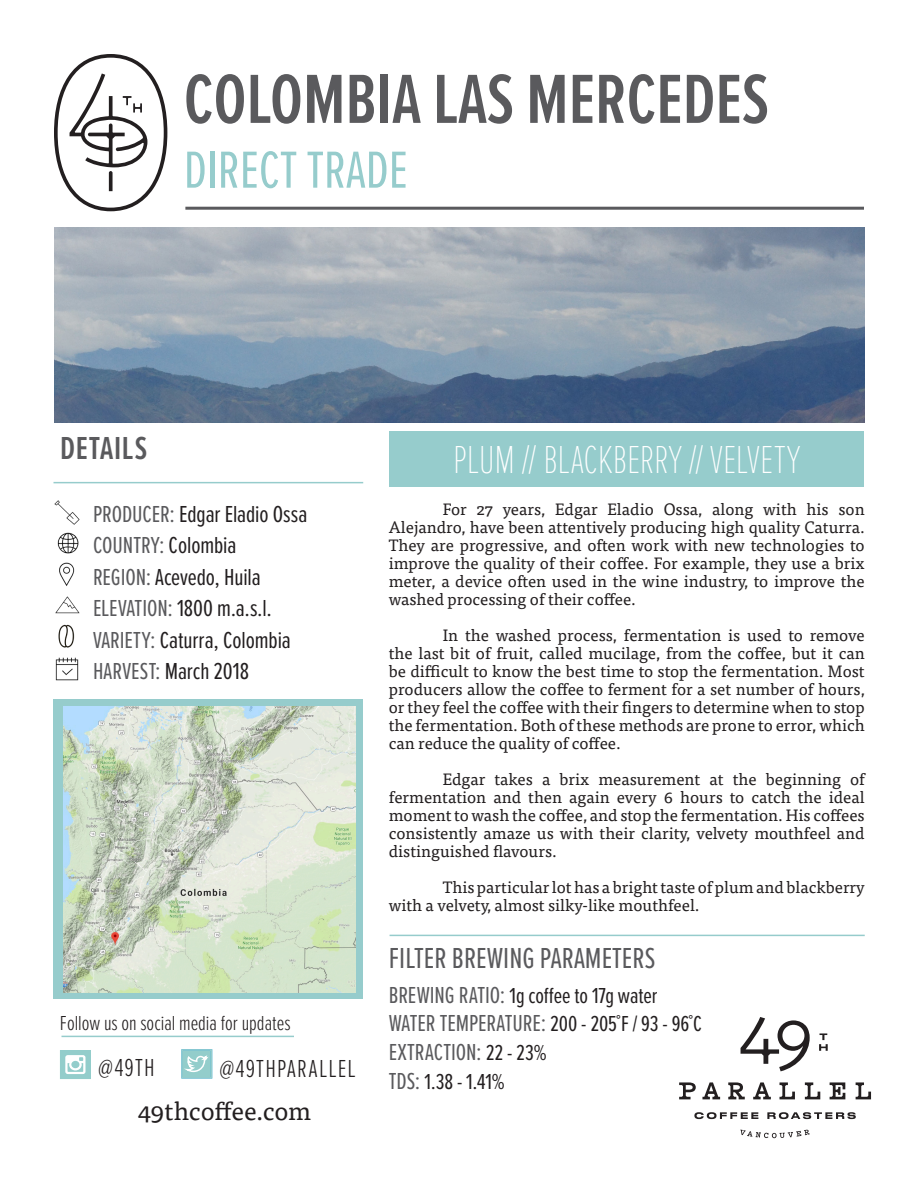
<style>
.page{position:relative;width:918px;height:1188px;background:#fff}
.page>*{position:absolute;margin:0;border:0;box-sizing:border-box;transform-origin:0 0}
.t1{font:600 72px "Proxima Nova Ex Cn";color:#5a5a5d}
.t2{font:54px "Proxima Nova Ex Cn";color:#96cccc}
.t3{font:100 40.5px "Proxima Nova Ex Cn";letter-spacing:-.01em;color:#fff}
.t4{font:600 33px "Proxima Nova Ex Cn";letter-spacing:.025em;color:#5a5a5d}
.t5{font:30px "Proxima Nova Ex Cn";color:#5a5a5d}
.t6{font:300 25.5px "Proxima Nova Ex Cn";letter-spacing:.05em;color:#231f20}
.t7{font:25.5px "Tisa Pro";letter-spacing:-.005em;color:#231f20}
.t8{font:24px "Proxima Nova Ex Cn";letter-spacing:-.005em;color:#231f20}
.t9{font:24px "Proxima Nova Ex Cn";letter-spacing:-.005em;color:#5a5a5d}
.t10{font:22.5px "Proxima Nova Ex Cn";letter-spacing:-.005em;color:#231f20}
.t11{font:300 21px "Proxima Nova Ex Cn";color:#231f20}
.t12{font:16.5px/18px "Tisa Pro";color:#231f20;text-align:justify}
.s1{color:#5a5a5d}
.s2{color:#231f20}
.s3{font-size:24px;color:#5a5a5d}
.s4{font-size:22.5px;color:#231f20}
</style>
<div class="page">
<div style="left:54px;top:699px;width:309px;height:300px;background:#96cccc"></div>
<svg style="left:54px;top:54px;width:113px;height:157px"></svg>
<svg style="left:694px;top:1112px;width:64px;height:7px"></svg>
<svg style="left:767px;top:1112px;width:89px;height:7px"></svg>
<svg style="left:741px;top:1017px;width:69px;height:54px"></svg>
<svg style="left:819px;top:1033px;width:9px;height:18px"></svg>
<svg style="left:740px;top:1130px;width:70px;height:8px"></svg>
<svg style="left:680px;top:1082px;width:16px;height:17px"></svg>
<svg style="left:702px;top:1082px;width:18px;height:17px"></svg>
<svg style="left:728px;top:1082px;width:17px;height:17px"></svg>
<svg style="left:753px;top:1082px;width:18px;height:17px"></svg>
<svg style="left:780px;top:1082px;width:15px;height:17px"></svg>
<svg style="left:805px;top:1082px;width:15px;height:17px"></svg>
<svg style="left:830px;top:1082px;width:15px;height:17px"></svg>
<svg style="left:856px;top:1082px;width:15px;height:17px"></svg>
<img style="left:54px;top:228px;width:811px;height:195px">
<hr style="left:54px;top:482px;width:309px;height:1px;background:#96cccc">
<img style="left:63px;top:707px;width:292px;height:285px">
<hr style="left:390px;top:935px;width:475px;height:1px;background:#96cccc">
<div style="left:390px;top:431px;width:474px;height:55px;background:#96cccc"></div>
<hr style="left:185px;top:207px;width:679px;height:3px;background:#5a5a5d">
<div style="left:181px;top:1049px;width:31px;height:30px;background:#93cdcb"></div>
<svg style="left:184px;top:1055px;width:24px;height:18px"></svg>
<img style="left:54px;top:500px;width:26px;height:25px">
<img style="left:57px;top:532px;width:22px;height:22px">
<img style="left:59px;top:562px;width:16px;height:24px">
<img style="left:55px;top:596px;width:25px;height:18px">
<img style="left:58px;top:624px;width:17px;height:24px">
<img style="left:55px;top:657px;width:24px;height:24px">
<div style="left:181px;top:1049px;width:31px;height:30px;border:2px solid #96cccc"></div>
<hr style="left:62px;top:1036px;width:232px;height:1px;background:#96cccc">
<svg style="left:60px;top:1050px;width:31px;height:29px"></svg>
<p class="t1" style="left:184px;top:47px;width:587px">COLOMBIA LAS MERCEDES</p>
<p class="t2" style="left:184px;top:130px;width:225px">DIRECT TRADE</p>
<p class="t4" style="left:60px;top:424px;width:89px">DETAILS</p>
<p class="t8" style="left:93px;top:496px;width:216px"><span class="s1">PRODUCER:</span> Edgar Eladio Ossa</p>
<p class="t9" style="left:93px;top:528px;width:145px">COUNTRY: <span class="s2">Colombia</span></p>
<p class="t8" style="left:93px;top:559px;width:169px"><span class="s1">REGION:</span> Acevedo, Huila</p>
<p class="t8" style="left:93px;top:591px;width:180px"><span class="s1">ELEVATION:</span> 1800 m.a.s.l.</p>
<p class="t8" style="left:93px;top:622px;width:199px"><span class="s1">VARIETY:</span> Caturra, Colombia</p>
<p class="t8" style="left:93px;top:654px;width:158px"><span class="s1">HARVEST:</span> March 2018</p>
<p class="t11" style="left:60px;top:1012px;width:232px">Follow us on social media for updates</p>
<p class="t6" style="left:98px;top:1054px;width:58px">@49TH</p>
<p class="t6" style="left:219px;top:1054px;width:138px">@49THPARALLEL</p>
<p class="t7" style="left:138px;top:1093px;width:175px">49thcoffee.com</p>
<p class="t3" style="left:453px;top:430px;width:348px">PLUM // BLACKBERRY // VELVETY</p>
<p class="t12" style="left:389px;top:499px;width:477px;text-indent:54px">For 27 years, Edgar Eladio Ossa, along with his son Alejandro, have been attentively producing high quality Caturra.<br>They are progressive, and often work with new technologies to improve the quality of their coffee. For example, they use a brix meter, a device often used in the wine industry, to improve the washed processing of their coffee.</p>
<p class="t12" style="left:389px;top:625px;width:478px;text-indent:54px">In the washed process, fermentation is used to remove the last bit of fruit, called mucilage, from the coffee, but it can be difficult to know the best time to stop the fermentation. Most producers allow the coffee to ferment for a set number of hours, or they feel the coffee with their fingers to determine when to stop the fermentation. Both of these methods are prone to error, which can reduce the quality of coffee.</p>
<p class="t12" style="left:389px;top:769px;width:478px;text-indent:54px">Edgar takes a brix measurement at the beginning of fermentation and then again every 6 hours to catch the ideal moment to wash the coffee, and stop the fermentation. His coffees consistently amaze us with their clarity, velvety mouthfeel and distinguished flavours.</p>
<p class="t12" style="left:389px;top:877px;width:478px;text-indent:54px">This particular lot has a bright taste of plum and blackberry with a velvety, almost silky-like mouthfeel.</p>
<p class="t5" style="left:389px;top:937px;width:268px">FILTER BREWING PARAMETERS</p>
<p class="t10" style="left:389px;top:979px;width:270px"><span class="s3">BREWING RATIO:</span> 1g coffee to 17g water</p>
<p class="t9" style="left:389px;top:1006px;width:315px">WATER TEMPERATURE: <span class="s4">200 - 205 ̊F / 93 - 96 ̊C</span></p>
<p class="t9" style="left:389px;top:1035px;width:159px">EXTRACTION: <span class="s4">22 - 23%</span></p>
<p class="t10" style="left:389px;top:1065px;width:117px"><span class="s3">TDS:</span> 1.38 - 1.41%</p>
</div>
